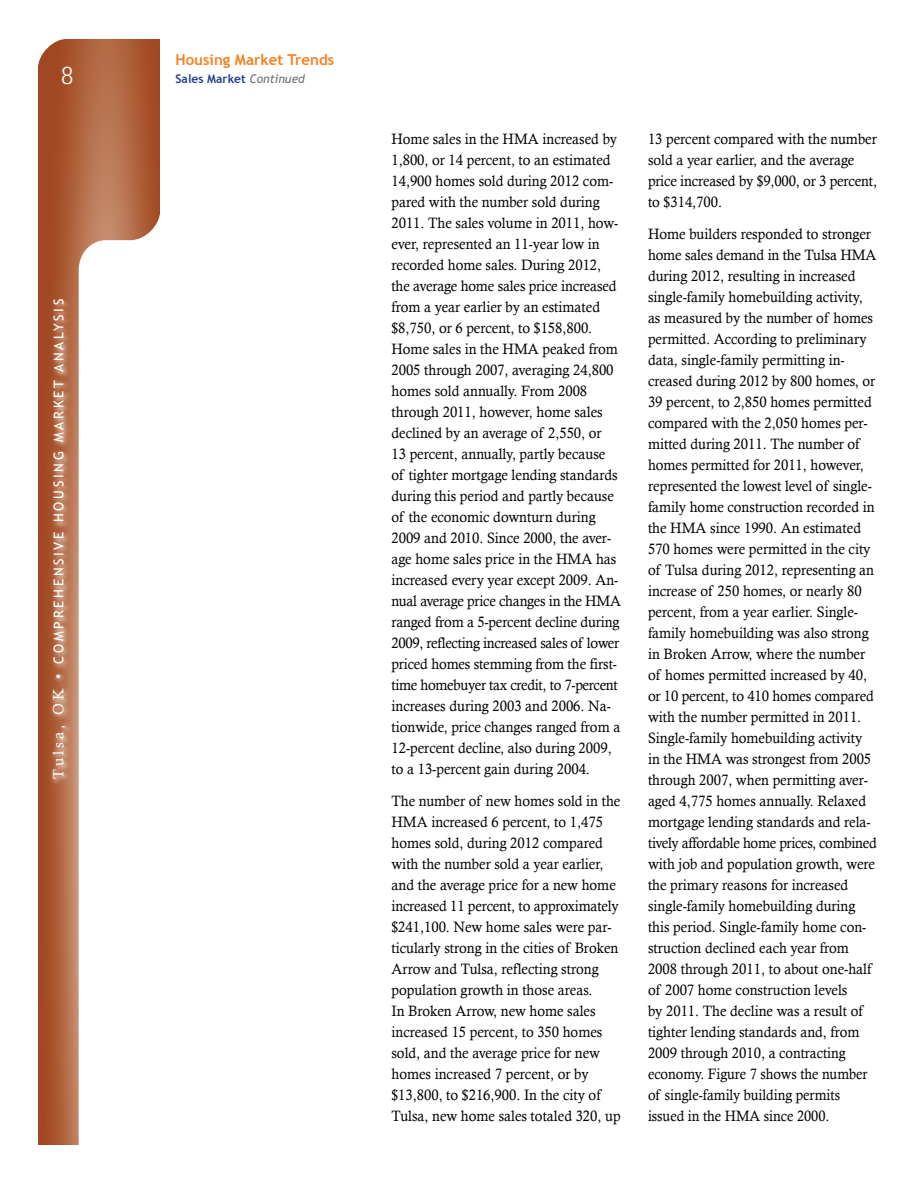
<style>
.page{position:relative;width:918px;height:1188px;background:#fff}
.page>*{position:absolute;margin:0;border:0;box-sizing:border-box;transform-origin:0 0}
.t1{font:300 27px "Rotis Sans Serif";color:#fff}
.t2{font:15px/21px "Calisto";color:#000;scale:.95 1}
.level2{font:700 15px "Trebuchet MS";color:#f58220}
.t3{font:13.5px "Trebuchet MS";letter-spacing:.2em;color:#fff}
.level2-2{font:700 12px "Trebuchet MS";color:#25408f}
.s1{font-family:"Calisto";font-size:15px}
.s2{font-weight:400;font-style:italic;color:#6d6e71}
</style>
<div class="page">
<svg style="left:38px;top:40px;width:122px;height:1104px"></svg>
<svg style="left:79px;top:240px;width:81px;height:904px"></svg>
<svg style="left:38px;top:39px;width:30px;height:30px"></svg>
<svg style="left:130px;top:210px;width:30px;height:36px"></svg>
<img style="left:46px;top:290px;width:31px;height:498px">
<h1 class="t1" style="left:61px;top:60px;width:14px">8</h1>
<p class="t3" style="left:51px;top:779px;width:482px;rotate:-90deg"><span class="s1">Tulsa, OK •</span> COMPREHENSIVE HOUSING MARKET ANALYSIS</p>
<p class="level2" style="left:176px;top:50px;width:160px">Housing Market Trends</p>
<p class="level2-2" style="left:176px;top:71px;width:131px">Sales Market <span class="s2">Continued</span></p>
<p class="t2" style="left:392px;top:128px;width:243px">Home sales in the HMA increased by 1,800, or 14 percent, to an estimated 14,900 homes sold during 2012 com&shy;pared with the number sold during 2011. The sales volume in 2011, how&shy;ever, represented an 11-year low in recorded home sales. During 2012, the average home sales price increased from a year earlier by an estimated $8,750, or 6 percent, to $158,800.<br>Home sales in the HMA peaked from 2005 through 2007, averaging 24,800 homes sold annually. From 2008 through 2011, however, home sales declined by an average of 2,550, or<br>13 percent, annually, partly because of tighter mortgage lending standards during this period and partly because of the economic downturn during 2009 and 2010. Since 2000, the aver&shy;age home sales price in the HMA has increased every year except 2009. An&shy;nual average price changes in the HMA ranged from a 5-percent decline during 2009, reflecting increased sales of lower priced homes stemming from the first&shy;time homebuyer tax credit, to 7-percent increases during 2003 and 2006. Na&shy;tionwide, price changes ranged from a 12-percent decline, also during 2009, to a 13-percent gain during 2004.</p>
<p class="t2" style="left:392px;top:790px;width:243px">The number of new homes sold in the HMA increased 6 percent, to 1,475 homes sold, during 2012 compared with the number sold a year earlier, and the average price for a new home increased 11 percent, to approximately $241,100. New home sales were par&shy;ticularly strong in the cities of Broken Arrow and Tulsa, reflecting strong population growth in those areas.<br>In Broken Arrow, new home sales increased 15 percent, to 350 homes sold, and the average price for new homes increased 7 percent, or by $13,800, to $216,900. In the city of Tulsa, new home sales totaled 320, up</p>
<p class="t2" style="left:648px;top:128px;width:243px">13 percent compared with the number sold a year earlier, and the average price increased by $9,000, or 3 percent, to $314,700.</p>
<p class="t2" style="left:648px;top:223px;width:242px">Home builders responded to stronger home sales demand in the Tulsa HMA during 2012, resulting in increased single-family homebuilding activity, as measured by the number of homes permitted. According to preliminary data, single-family permitting in-- creased during 2012 by 800 homes, or 39 percent, to 2,850 homes permitted compared with the 2,050 homes per&shy;mitted during 2011. The number of homes permitted for 2011, however, represented the lowest level of single&shy;family home construction recorded in the HMA since 1990. An estimated 570 homes were permitted in the city of Tulsa during 2012, representing an increase of 250 homes, or nearly 80 percent, from a year earlier. Single&shy;family homebuilding was also strong in Broken Arrow, where the number of homes permitted increased by 40, or 10 percent, to 410 homes compared with the number permitted in 2011.<br>Single-family homebuilding activity in the HMA was strongest from 2005 through 2007, when permitting aver&shy;aged 4,775 homes annually. Relaxed mortgage lending standards and rela&shy;tively affordable home prices, combined with job and population growth, were the primary reasons for increased single-family homebuilding during this period. Single-family home con&shy;struction declined each year from 2008 through 2011, to about one-half of 2007 home construction levels<br>by 2011. The decline was a result of tighter lending standards and, from 2009 through 2010, a contracting economy. Figure 7 shows the number of single-family building permits issued in the HMA since 2000.</p>
</div>
